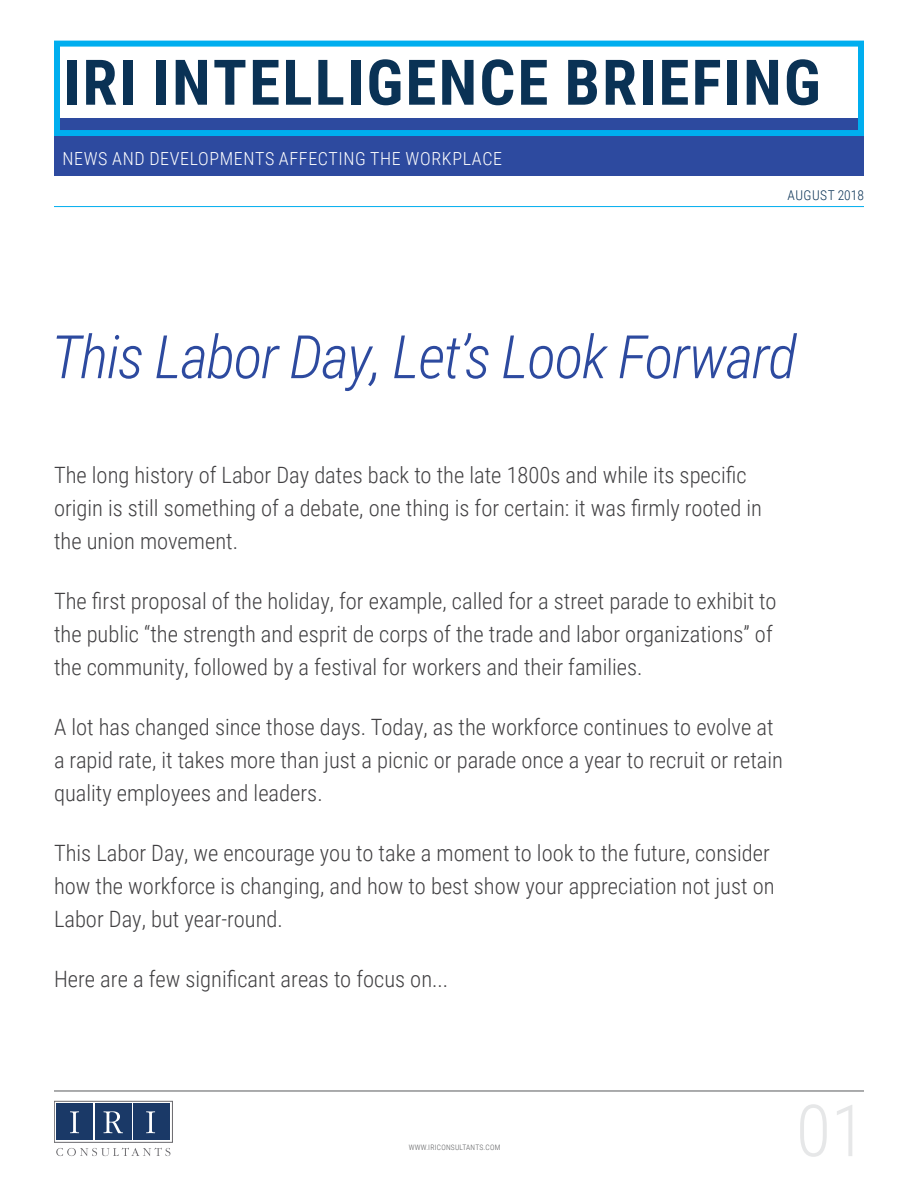
<style>
.page{position:relative;width:918px;height:1188px;background:#fff}
.page>*{position:absolute;margin:0;border:0;box-sizing:border-box;transform-origin:0 0}
.t1{font:300 72px "Roboto Condensed";color:#e6e7e8}
.t2{font:700 63px "Roboto Condensed";letter-spacing:.035em;color:#0a3255}
.t3{font:italic 300 60px "Roboto Condensed";letter-spacing:-.025em;color:#2d4a9f}
.t4{font:300 22.5px/33px "Roboto Condensed";color:#414042}
.t5{font:300 18px "Roboto Condensed";letter-spacing:.035em;color:#fff}
.t6{font:300 13.5px "Roboto Condensed";letter-spacing:.03em;color:#0a3255}
.t7{font:300 7.5px "Roboto Condensed";letter-spacing:.035em;color:#58595b}
</style>
<div class="page">
<div style="left:54px;top:118px;width:810px;height:58px;background:#2d4a9f"></div>
<div style="left:54px;top:41px;width:810px;height:95px;border:6px solid #00aeef"></div>
<hr style="left:54px;top:206px;width:810px;height:1px;background:#00aeef">
<hr style="left:54px;top:1091px;width:810px;height:1px;background:#58595b">
<svg style="left:56px;top:1148px;width:114px;height:8px"></svg>
<div style="left:56px;top:1104px;width:37px;height:36px;background:#1a3967"></div>
<div style="left:95px;top:1104px;width:36px;height:36px;background:#1a3967"></div>
<div style="left:134px;top:1104px;width:36px;height:36px;background:#1a3967"></div>
<div style="left:54px;top:1101px;width:119px;height:42px;border:1px solid #69686c"></div>
<svg style="left:70px;top:1111px;width:9px;height:22px"></svg>
<svg style="left:103px;top:1111px;width:20px;height:22px"></svg>
<svg style="left:146px;top:1111px;width:9px;height:22px"></svg>
<h2 class="t2" style="left:63px;top:38px;width:759px">IRI INTELLIGENCE BRIEFING</h2>
<p class="t5" style="left:62px;top:146px;width:441px">NEWS AND DEVELOPMENTS AFFECTING THE WORKPLACE</p>
<p class="t6" style="left:788px;top:185px;width:78px">AUGUST 2018</p>
<h3 class="t3" style="left:51px;top:315px;width:747px">This Labor Day, Let’s Look Forward</h3>
<p class="t4" style="left:54px;top:458px;width:710px">The long history of Labor Day dates back to the late 1800s and while its specific origin is still something of a debate, one thing is for certain: it was firmly rooted in the union movement.</p>
<p class="t4" style="left:54px;top:584px;width:724px">The first proposal of the holiday, for example, called for a street parade to exhibit to the public “the strength and esprit de corps of the trade and labor organizations” of the community, followed by a festival for workers and their families.</p>
<p class="t4" style="left:54px;top:710px;width:731px">A lot has changed since those days. Today, as the workforce continues to evolve at a rapid rate, it takes more than just a picnic or parade once a year to recruit or retain quality employees and leaders.</p>
<p class="t4" style="left:54px;top:836px;width:722px">This Labor Day, we encourage you to take a moment to look to the future, consider how the workforce is changing, and how to best show your appreciation not just on<br>Labor Day, but year-round.</p>
<p class="t4" style="left:54px;top:962px;width:396px">Here are a few significant areas to focus on...</p>
<p class="t7" style="left:409px;top:1142px;width:93px">WWW.IRICONSULTANTS.COM</p>
<h1 class="t1" style="left:796px;top:1080px;width:71px">01</h1>
</div>
